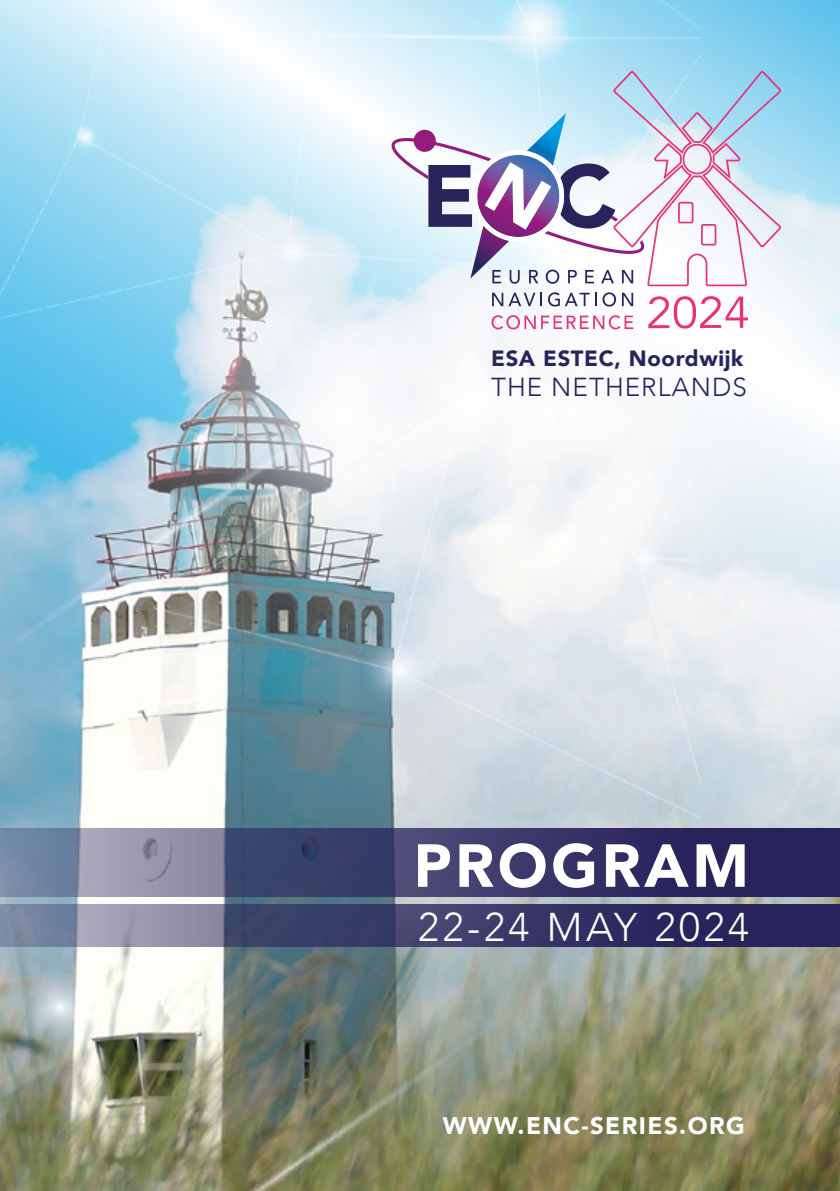
<style>
.page{position:relative;width:840px;height:1191px;background:#fff}
.page>*{position:absolute;margin:0;border:0;box-sizing:border-box;transform-origin:0 0}
.t1{font:900 60px "Avenir";letter-spacing:.06em;color:#fff}
.t2{font:300 40px "Avenir";letter-spacing:.09em;color:#fff}
.t3{font:300 26px "Avenir";letter-spacing:.04em;color:#29235c}
.t4{font:900 24px "Avenir";letter-spacing:.06em;color:#fff}
.t5{font:900 22px "Avenir";letter-spacing:.03em;color:#29235c}
</style>
<div class="page">
<img style="left:0;top:0;width:839px;height:1191px">
<svg style="left:389px;top:69px;width:393px;height:260px"></svg>
<svg style="left:0;top:828px;width:839px;height:68px;background:#4c4d78"></svg>
<svg style="left:0;top:904px;width:839px;height:43px;background:#4c4c77"></svg>
<p class="t5" style="left:491px;top:339px;width:254px">ESA ESTEC, Noordwijk</p>
<p class="t3" style="left:491px;top:372px;width:257px">THE NETHERLANDS</p>
<h1 class="t1" style="left:413px;top:814px;width:336px">PROGRAM</h1>
<h2 class="t2" style="left:418px;top:903px;width:332px">22-24 MAY 2024</h2>
<p class="t4" style="left:442px;top:1105px;width:303px">WWW.ENC-SERIES.ORG</p>
</div>
